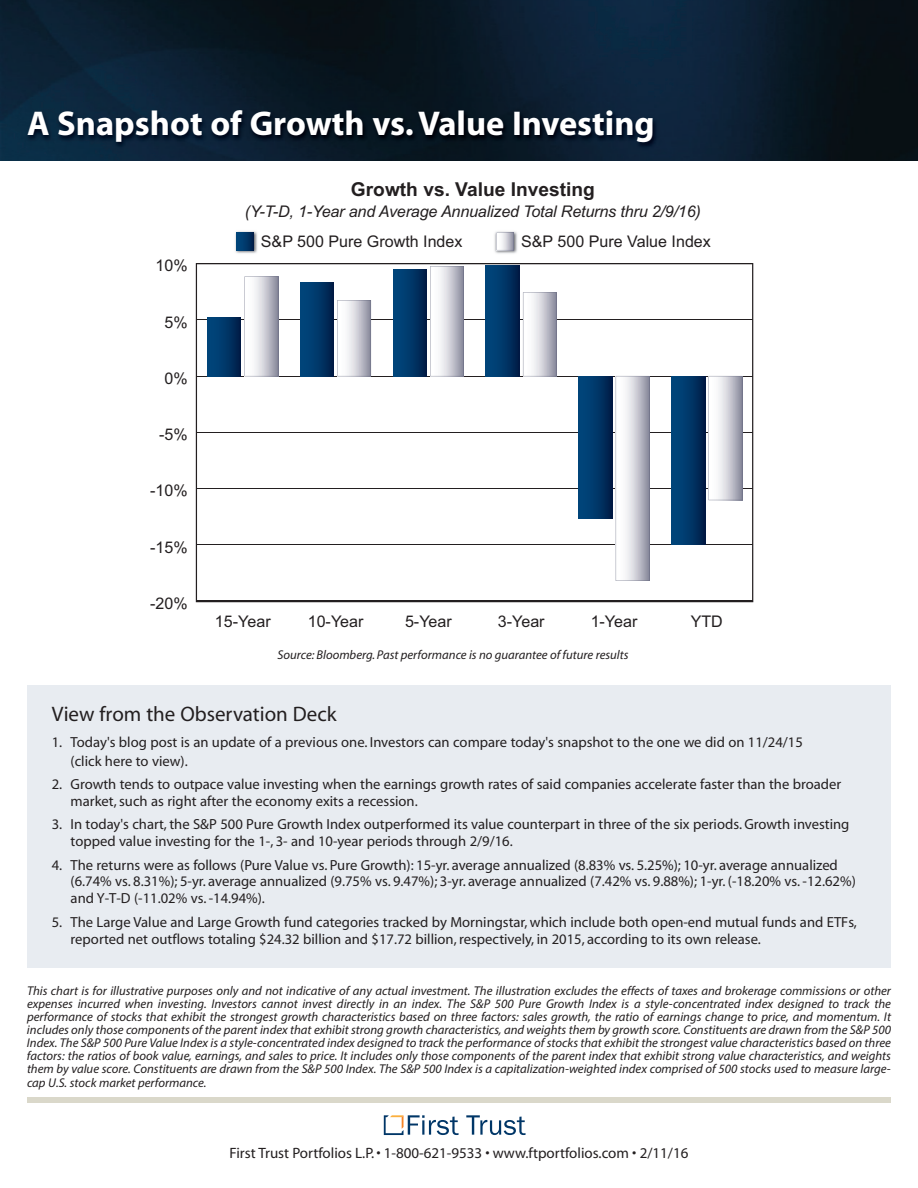
<style>
.page{position:relative;width:918px;height:1188px;background:#fff}
.page>*{position:absolute;margin:0;border:0;box-sizing:border-box;transform-origin:0 0}
.t1{font:700 34.5px "Myriad";color:#fff}
.t2{font:21px "Myriad";color:#231f20}
.t3{font:700 19.2px "Arial";color:#231f20}
.t4{font:16.05px "Arial";color:#231f20}
.t5{font:italic 16.05px "Arial";letter-spacing:-.01em;color:#231f20}
.t6{font:15px "Myriad";color:#231f20}
.t7{font:14.7px/16.8px "Myriad";color:#231f20}
.t8{font:italic 12.75px/13px "Myriad Pro";color:#231f20;text-align:justify}
.t9{font:italic 12.75px "Myriad";color:#231f20}
</style>
<div class="page">
<div style="left:27px;top:686px;width:864px;height:282px;background:#e8ecf1"></div>
<img style="left:0;top:0;width:918px;height:161px">
<svg style="left:466px;top:1115px;width:60px;height:20px"></svg>
<svg style="left:384px;top:1115px;width:75px;height:20px"></svg>
<div style="left:27px;top:1097px;width:864px;height:6px;background:#dad8ca"></div>
<img style="left:21px;top:55px;width:780px;height:99px">
<img style="left:235px;top:231px;width:23px;height:23px">
<svg style="left:237px;top:233px;width:17px;height:17px"></svg>
<img style="left:494px;top:231px;width:24px;height:23px">
<svg style="left:496px;top:233px;width:18px;height:17px"></svg>
<svg style="left:196px;top:263px;width:557px;height:339px"></svg>
<h1 class="t1" style="left:27px;top:110px;width:629px">A Snapshot of Growth vs.Value Investing</h1>
<h3 class="t3" style="left:351px;top:175px;width:245px">Growth vs. Value Investing</h3>
<p class="t5" style="left:245px;top:201px;width:457px">(Y-T-D, 1-Year and Average Annualized Total Returns thru 2/9/16)</p>
<p class="t4" style="left:156px;top:255px;width:34px">10%</p>
<p class="t4" style="left:164px;top:311px;width:25px">5%</p>
<p class="t4" style="left:164px;top:367px;width:25px">0%</p>
<p class="t4" style="left:159px;top:423px;width:30px">-5%</p>
<p class="t4" style="left:150px;top:480px;width:39px">-10%</p>
<p class="t4" style="left:150px;top:536px;width:39px">-15%</p>
<p class="t4" style="left:150px;top:592px;width:39px">-20%</p>
<p class="t4" style="left:261px;top:231px;width:203px">S&amp;P 500 Pure Growth Index</p>
<p class="t4" style="left:521px;top:231px;width:191px">S&amp;P 500 Pure Value Index</p>
<p class="t4" style="left:215px;top:611px;width:57px">15-Year</p>
<p class="t4" style="left:308px;top:611px;width:57px">10-Year</p>
<p class="t4" style="left:405px;top:611px;width:48px">5-Year</p>
<p class="t4" style="left:498px;top:611px;width:48px">3-Year</p>
<p class="t4" style="left:591px;top:611px;width:48px">1-Year</p>
<p class="t4" style="left:691px;top:611px;width:34px">YTD</p>
<p class="t9" style="left:277px;top:650px;width:353px">Source: Bloomberg.Past performance is no guarantee of future results</p>
<h2 class="t2" style="left:52px;top:706px;width:286px">View from the Observation Deck</h2>
<p class="t7" style="left:71px;top:734px;width:734px;line-height:19px;text-indent:-19px">1. Today's blog post is an update of a previous one. Investors can compare today's snapshot to the one we did on 11/24/15 (click here to view).</p>
<p class="t7" style="left:71px;top:777px;width:772px;text-indent:-19px">2. Growth tends to outpace value investing when the earnings growth rates of said companies accelerate faster than the broader market, such as right after the economy exits a recession.</p>
<p class="t7" style="left:71px;top:817px;width:780px;text-indent:-19px">3. In today's chart, the S&amp;P 500 Pure Growth Index outperformed its value counterpart in three of the six periods. Growth investing topped value investing for the 1-, 3- and 10-year periods through 2/9/16.</p>
<p class="t7" style="left:71px;top:858px;width:787px;text-indent:-19px">4. The returns were as follows (Pure Value vs. Pure Growth): 15-yr. average annualized (8.83% vs. 5.25%); 10-yr. average annualized (6.74% vs. 8.31%); 5-yr. average annualized (9.75% vs. 9.47%); 3-yr. average annualized (7.42% vs. 9.88%); 1-yr. (-18.20% vs. -12.62%) and Y-T-D (-11.02% vs. -14.94%).</p>
<p class="t7" style="left:71px;top:915px;width:788px;text-indent:-19px">5. The Large Value and Large Growth fund categories tracked by Morningstar, which include both open-end mutual funds and ETFs, reported net outflows totaling $24.32 billion and $17.72 billion, respectively, in 2015, according to its own release.</p>
<p class="t8" style="left:27px;top:985px;width:866px">This chart is for illustrative purposes only and not indicative of any actual investment. The illustration excludes the effects of taxes and brokerage commissions or other expenses incurred when investing. Investors cannot invest directly in an index. The S&amp;P 500 Pure Growth Index is a style-concentrated index designed to track the performance of stocks that exhibit the strongest growth characteristics based on three factors: sales growth, the ratio of earnings change to price, and momentum. It includes only those components of the parent index that exhibit strong growth characteristics, and weights them by growth score. Constituents are drawn from the S&amp;P 500<br>Index. The S&amp;P 500 Pure Value Index is a style-concentrated index designed to track the performance ofstocks that exhibit the strongest value characteristics based on three factors: the ratios of book value, earnings, and sales to price. It includes only those components of the parent index that exhibit strong value characteristics, and weights them by value score. Constituents are drawn from the S&amp;P 500 Index. The S&amp;P 500 Index is a capitalization-weighted index comprised of 500 stocks used to measure large&shy;cap U.S. stock market performance.</p>
<p class="t6" style="left:230px;top:1148px;width:460px">First Trust Portfolios L.P.• 1-800-621-9533 • www.ftportfolios.com • 2/11/16</p>
</div>
